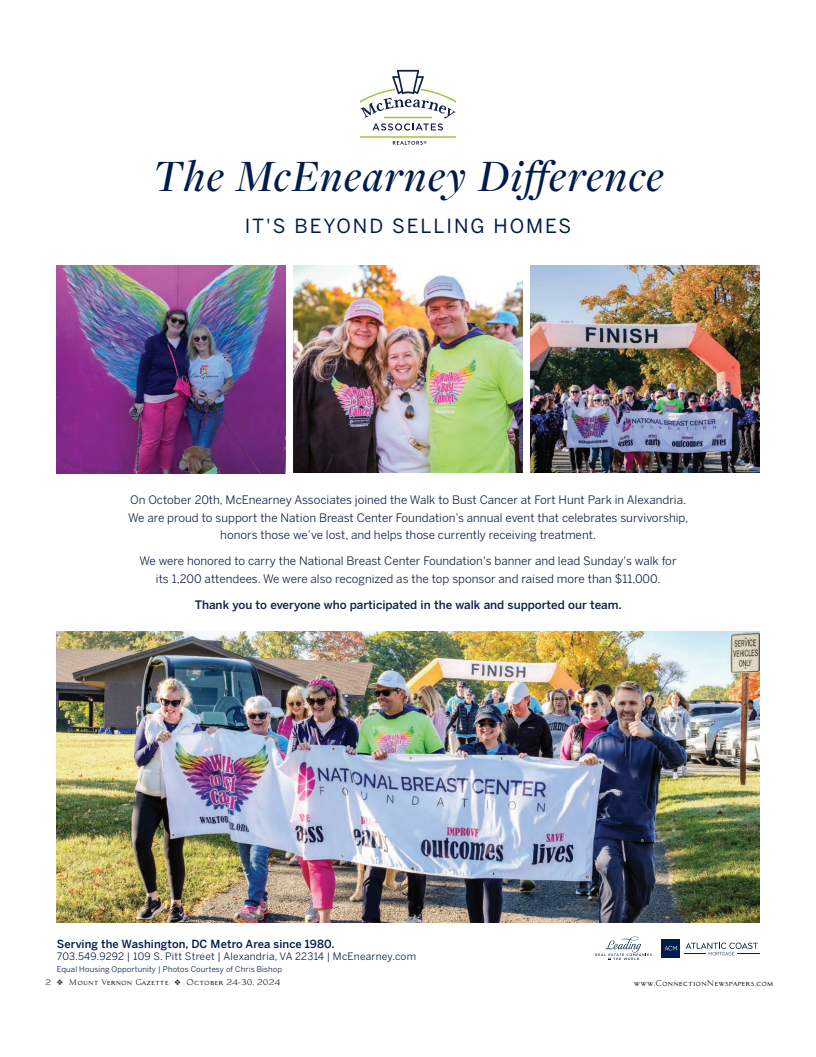
<style>
.page{position:relative;width:816px;height:1057px;background:#fff}
.page>*{position:absolute;margin:0;border:0;box-sizing:border-box;transform-origin:0 0}
.t1{font:italic 500 46.5px "Freight Disp Pro";letter-spacing:.03em;color:#001c4c}
.t2{font:19.4px "Benton Sans";letter-spacing:.1em;color:#001c4c}
.t3{font:11.6px/17.4px "Benton Sans";color:#13214a;text-align:center}
.t4{font:500 11.6px "Benton Sans";color:#13214a}
.t5{font:500 11.1px "Benton Sans";letter-spacing:.01em;color:#001c4c}
.t6{font:10.2px "Benton Sans";letter-spacing:.02em;color:#001c4c}
.t7{font:8px "Architect Bold V";color:#231f20}
.t8{font:7.8px "Benton Sans";letter-spacing:.02em;color:#001c4c}
</style>
<div class="page">
<img style="left:57px;top:631px;width:702px;height:291px">
<svg style="left:393px;top:141px;width:33px;height:4px"></svg>
<hr style="left:360px;top:136px;width:96px;height:2px;background:#99ca3d">
<svg style="left:360px;top:70px;width:96px;height:60px"></svg>
<svg style="left:595px;top:936px;width:57px;height:24px"></svg>
<div style="left:661px;top:938px;width:19px;height:19px;background:#001c4c"></div>
<svg style="left:664px;top:946px;width:13px;height:4px"></svg>
<svg style="left:684px;top:942px;width:75px;height:13px"></svg>
<img style="left:57px;top:266px;width:228px;height:207px">
<img style="left:294px;top:265px;width:228px;height:207px">
<img style="left:531px;top:265px;width:228px;height:207px">
<p class="t1" style="left:153px;top:145px;width:512px">The McEnearney Difference</p>
<p class="t2" style="left:245px;top:214px;width:328px">IT'S BEYOND SELLING HOMES</p>
<p class="t3" style="left:128px;top:491px;width:561px">On October 20th, McEnearney Associates joined the Walk to Bust Cancer at Fort Hunt Park in Alexandria.<br>We are proud to support the Nation Breast Center Foundation’s annual event that celebrates survivorship, honors those we’ve lost, and helps those currently receiving treatment.</p>
<p class="t3" style="left:139px;top:552px;width:538px">We were honored to carry the National Breast Center Foundation's banner and lead Sunday's walk for its 1,200 attendees. We were also recognized as the top sponsor and raised more than $11,000.</p>
<p class="t4" style="left:195px;top:598px;width:428px">Thank you to everyone who participated in the walk and supported our team.</p>
<p class="t5" style="left:57px;top:937px;width:279px">Serving the Washington, DC Metro Area since 1980.</p>
<p class="t6" style="left:57px;top:950px;width:360px">703.549.9292 | 109 S. Pitt Street | Alexandria, VA 22314 | McEnearney.com</p>
<p class="t8" style="left:57px;top:964px;width:227px">Equal Housing Opportunity | Photos Courtesy of Chris Bishop</p>
<p class="t7" style="left:45px;top:977px;width:236px">2 ❖ Mount Vernon Gazette ❖ October 24-30, 2024</p>
<p class="t7" style="left:634px;top:978px;width:141px">www.ConnectionNewspapers.com</p>
</div>
